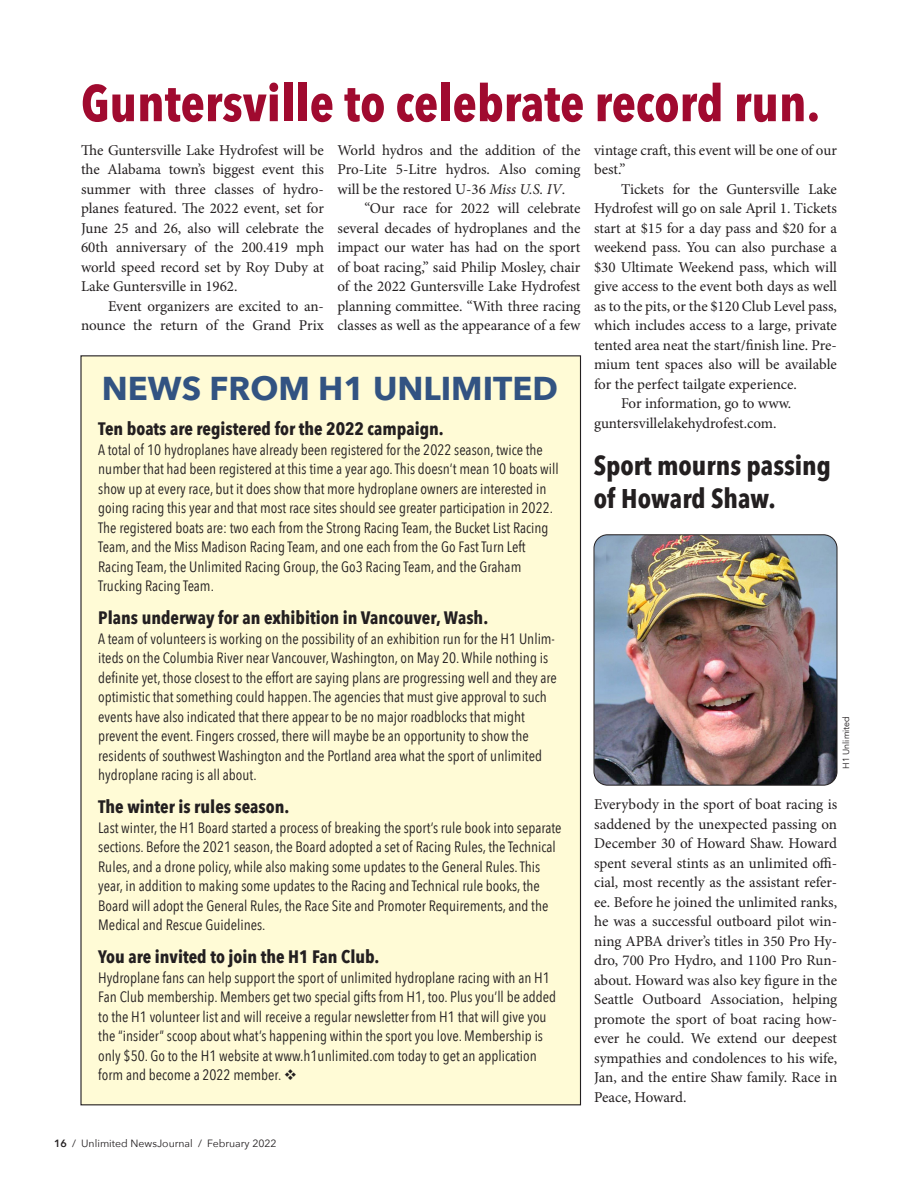
<style>
.page{position:relative;width:918px;height:1188px;background:#fff}
.page>*{position:absolute;margin:0;border:0;box-sizing:border-box;transform-origin:0 0}
.t1{font:700 51px "Avenir Next Condensed";color:#a00a2f}
.t2{font:700 33px "Avenir Next";color:#325382}
.t3{font:700 27px "Avenir Next Condensed";color:#231f20}
.t4{font:700 18px "Avenir Next Condensed";color:#231f20}
.t5{font:15px/19.5px "Avenir Next Condensed";color:#231f20}
.t6{font:15px/19.5px "Minion Pro";color:#231f20;text-align:justify}
.t7{font:10.5px "Avenir Next";color:#231f20}
.t8{font:9px "Avenir";color:#231f20}
.s1{font-style:italic}
.s2{font-weight:600}
</style>
<div class="page">
<img style="left:594px;top:535px;width:243px;height:250px">
<div style="left:594px;top:535px;width:243px;height:250px;border:1px solid #231f20;border-radius:14px"></div>
<div style="left:81px;top:356px;width:499px;height:749px;background:#fffbd6"></div>
<p class="t1" style="left:81px;top:72px;width:741px">Guntersville to celebrate record run.</p>
<p class="t6" style="left:81px;top:141px;width:245px">The Guntersville Lake Hydrofest will be the Alabama town’s biggest event this summer with three classes of hydro&shy;planes featured. The 2022 event, set for June 25 and 26, also will celebrate the 60th anniversary of the 200.419 mph world speed record set by Roy Duby at Lake Guntersville in 1962.</p>
<p class="t6" style="left:81px;top:297px;width:245px;text-align:right">Event organizers are excited to an&shy;nounce the return of the Grand Prix</p>
<p class="t6" style="left:338px;top:141px;width:245px">World hydros and the addition of the Pro-Lite 5-Litre hydros. Also coming will be the restored U-36 <span class="s1">Miss U.S. IV</span>.</p>
<p class="t6" style="left:338px;top:199px;width:245px;text-indent:27px">“Our race for 2022 will celebrate several decades of hydroplanes and the impact our water has had on the sport of boat racing,” said Philip Mosley, chair of the 2022 Guntersville Lake Hydrofest planning committee. “With three racing classes as well as the appearance of a few</p>
<p class="t2" style="left:102px;top:360px;width:458px">NEWS FROM H1 UNLIMITED</p>
<p class="t4" style="left:98px;top:418px;width:347px">Ten boats are registered for the 2022 campaign.</p>
<p class="t5" style="left:98px;top:439px;width:462px">A total of 10 hydroplanes have already been registered for the 2022 season, twice the number that had been registered at this time a year ago. This doesn’t mean 10 boats will show up at every race, but it does show that more hydroplane owners are interested in going racing this year and that most race sites should see greater participation in 2022.<br>The registered boats are: two each from the Strong Racing Team, the Bucket List Racing Team, and the Miss Madison Racing Team, and one each from the Go Fast Turn Left Racing Team, the Unlimited Racing Group, the Go3 Racing Team, and the Graham Trucking Racing Team.</p>
<p class="t4" style="left:98px;top:607px;width:391px">Plans underway for an exhibition in Vancouver, Wash.</p>
<p class="t5" style="left:98px;top:628px;width:460px">A team of volunteers is working on the possibility of an exhibition run for the H1 Unlim&shy;iteds on the Columbia River near Vancouver, Washington, on May 20. While nothing is definite yet, those closest to the effort are saying plans are progressing well and they are optimistic that something could happen. The agencies that must give approval to such events have also indicated that there appear to be no major roadblocks that might prevent the event. Fingers crossed, there will maybe be an opportunity to show the residents of southwest Washington and the Portland area what the sport of unlimited hydroplane racing is all about.</p>
<p class="t4" style="left:98px;top:796px;width:193px">The winter is rules season.</p>
<p class="t5" style="left:98px;top:817px;width:465px">Last winter, the H1 Board started a process of breaking the sport’s rule book into separate sections. Before the 2021 season, the Board adopted a set of Racing Rules, the Technical Rules, and a drone policy, while also making some updates to the General Rules. This year, in addition to making some updates to the Racing and Technical rule books, the Board will adopt the General Rules, the Race Site and Promoter Requirements, and the Medical and Rescue Guidelines.</p>
<p class="t4" style="left:98px;top:946px;width:283px">You are invited to join the H1 Fan Club.</p>
<p class="t5" style="left:98px;top:967px;width:459px">Hydroplane fans can help support the sport of unlimited hydroplane racing with an H1<br>Fan Club membership. Members get two special gifts from H1, too. Plus you’ll be added to the H1 volunteer list and will receive a regular newsletter from H1 that will give you the “insider” scoop about what’s happening within the sport you love. Membership is only $50. Go to the H1 website at www.h1unlimited.com today to get an application form and become a 2022 member. ❖</p>
<p class="t6" style="left:594px;top:141px;width:244px">vintage craft, this event will be one of our best.”</p>
<p class="t6" style="left:594px;top:180px;width:245px;text-indent:27px">Tickets for the Guntersville Lake Hydrofest will go on sale April 1. Tickets start at $15 for a day pass and $20 for a weekend pass. You can also purchase a $30 Ultimate Weekend pass, which will give access to the event both days as well as to the pits, or the $120 Club Level pass, which includes access to a large, private tented area neat the start/finish line. Pre&shy;mium tent spaces also will be available for the perfect tailgate experience.</p>
<p class="t6" style="left:594px;top:394px;width:199px;text-indent:27px">For information, go to www. guntersvillelakehydrofest.com.</p>
<p class="t3" style="left:594px;top:449px;width:239px">Sport mourns passing</p>
<p class="t3" style="left:594px;top:482px;width:183px">of Howard Shaw.</p>
<p class="t8" style="left:841px;top:769px;width:54px;rotate:-90deg">H1 Unlimited</p>
<p class="t6" style="left:594px;top:795px;width:245px">Everybody in the sport of boat racing is saddened by the unexpected passing on December 30 of Howard Shaw. Howard spent several stints as an unlimited offi&shy;cial, most recently as the assistant refer&shy;ee. Before he joined the unlimited ranks, he was a successful outboard pilot win&shy;ning APBA driver’s titles in 350 Pro Hy&shy;dro, 700 Pro Hydro, and 1100 Pro Run&shy;about. Howard was also key figure in the Seattle Outboard Association, helping promote the sport of boat racing how&shy;ever he could. We extend our deepest sympathies and condolences to his wife, Jan, and the entire Shaw family. Race in Peace, Howard.</p>
<p class="t7" style="left:54px;top:1134px;width:224px"><span class="s2">16</span> / Unlimited NewsJournal / February 2022</p>
</div>
